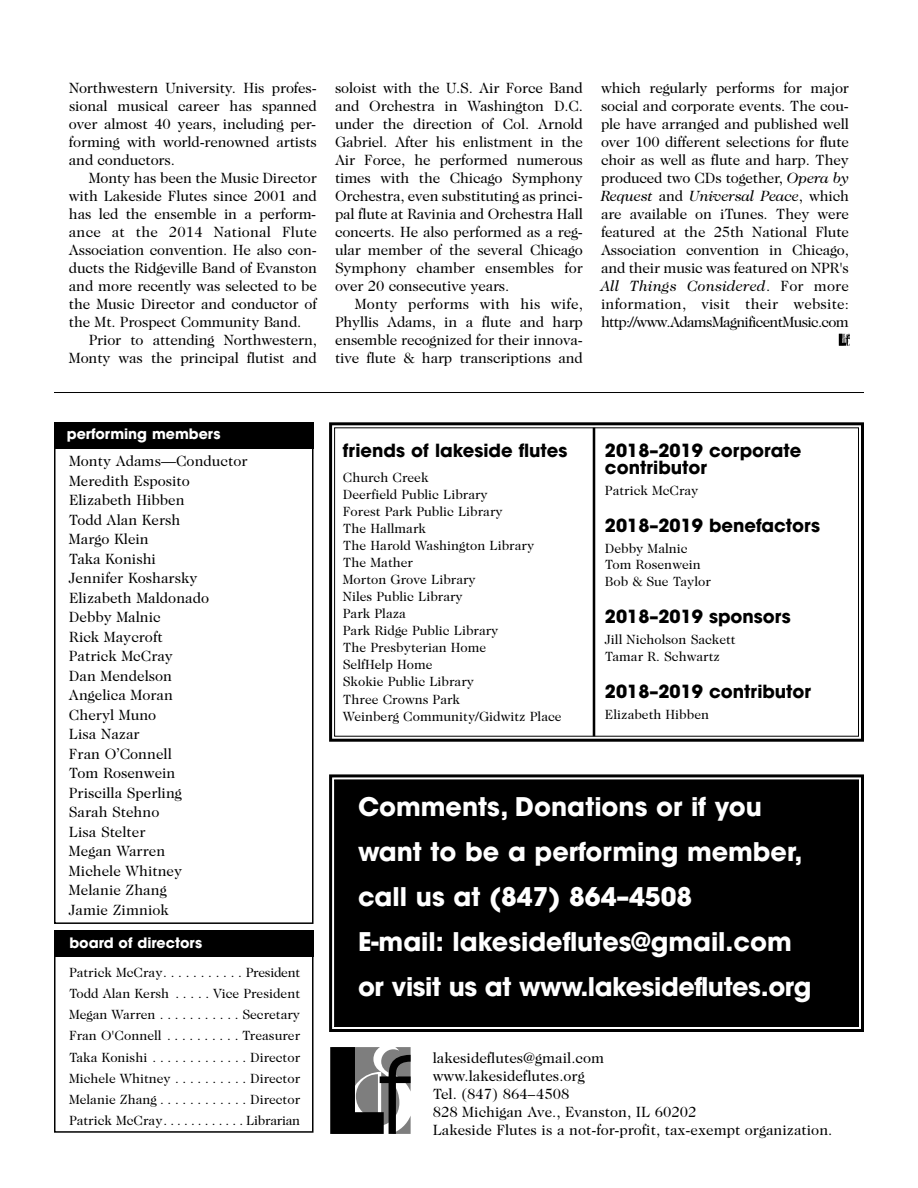
<style>
.page{position:relative;width:918px;height:1188px;background:#fff}
.page>*{position:absolute;margin:0;border:0;box-sizing:border-box;transform-origin:0 0}
.t1{font:700 25.5px/45px "Avant Garde";color:#fff}
.t2{font:700 18px/16.5px "Avant Garde";color:#000}
.t3{font:15px/18px "Caslon Two Twenty Four";color:#000;text-align:justify}
.t4{font:700 14.25px "Avant Garde";color:#fff}
.t5{font:13.5px/17.1px "Caslon Two Twenty Four";color:#000}
.s1{font-style:italic}
</style>
<div class="page">
<svg style="left:330px;top:1047px;width:81px;height:87px;background:#525252"></svg>
<svg style="left:839px;top:334px;width:11px;height:12px"></svg>
<div style="left:335px;top:780px;width:523px;height:246px;background:#000"></div>
<div style="left:329px;top:774px;width:535px;height:258px;border:3px solid #000"></div>
<div style="left:334px;top:779px;width:525px;height:248px;border:1px solid #000"></div>
<hr style="left:54px;top:392px;width:810px;height:1px;background:#000">
<div style="left:54px;top:932px;width:260px;height:201px;border:2px solid #000"></div>
<div style="left:54px;top:931px;width:260px;height:26px;background:#000"></div>
<div style="left:54px;top:423px;width:260px;height:501px;border:2px solid #000"></div>
<div style="left:54px;top:422px;width:260px;height:26px;background:#000"></div>
<div style="left:329px;top:422px;width:535px;height:320px;border:3px solid #000"></div>
<div style="left:334px;top:427px;width:525px;height:310px;border:1px solid #000"></div>
<hr style="left:593px;top:428px;width:2px;height:308px;background:#000">
<p class="t3" style="left:69px;top:80px;width:249px">Northwestern University. His profes&shy;sional musical career has spanned over almost 40 years, including per&shy;forming with world-renowned artists and conductors.</p>
<p class="t3" style="left:69px;top:170px;width:249px;text-indent:20px">Monty has been the Music Director with Lakeside Flutes since 2001 and has led the ensemble in a perform&shy;ance at the 2014 National Flute Association convention. He also con&shy;ducts the Ridgeville Band of Evanston and more recently was selected to be the Music Director and conductor of the Mt. Prospect Community Band.</p>
<p class="t3" style="left:69px;top:332px;width:249px;text-align:right">Prior to attending Northwestern,<br>Monty was the principal flutist and</p>
<p class="t3" style="left:335px;top:80px;width:249px">soloist with the U.S. Air Force Band and Orchestra in Washington D.C. under the direction of Col. Arnold Gabriel. After his enlistment in the Air Force, he performed numerous times with the Chicago Symphony Orchestra, even substituting as princi&shy;pal flute at Ravinia and Orchestra Hall concerts. He also performed as a reg&shy;ular member of the several Chicago Symphony chamber ensembles for over 20 consecutive years.</p>
<p class="t3" style="left:335px;top:296px;width:249px;text-indent:20px">Monty performs with his wife, Phyllis Adams, in a flute and harp ensemble recognized for their innova&shy;tive flute &amp; harp transcriptions and</p>
<p class="t3" style="left:601px;top:80px;width:249px">which regularly performs for major social and corporate events. The cou&shy;ple have arranged and published well over 100 different selections for flute choir as well as flute and harp. They produced two CDs together, <span class="s1">Opera by Request</span> and <span class="s1">Universal Peace</span>, which are available on iTunes. They were featured at the 25th National Flute Association convention in Chicago, and their music was featured on NPR's <span class="s1">All Things Considered</span>. For more information, visit their website: http://www.AdamsMagnificentMusic.com</p>
<p class="t4" style="left:67px;top:429px;width:155px">performing members</p>
<p class="t3" style="left:69px;top:453px;width:180px;line-height:19.5px;text-align:left">Monty Adams—Conductor<br>Meredith Esposito<br>Elizabeth Hibben<br>Todd Alan Kersh<br>Margo Klein<br>Taka Konishi<br>Jennifer Kosharsky<br>Elizabeth Maldonado<br>Debby Malnic<br>Rick Maycroft<br>Patrick McCray<br>Dan Mendelson<br>Angelica Moran<br>Cheryl Muno<br>Lisa Nazar<br>Fran O’Connell<br>Tom Rosenwein<br>Priscilla Sperling<br>Sarah Stehno<br>Lisa Stelter<br>Megan Warren<br>Michele Whitney<br>Melanie Zhang<br>Jamie Zimniok</p>
<p class="t4" style="left:69px;top:938px;width:134px">board of directors</p>
<p class="t5" style="left:69px;top:962px;width:233px;line-height:21.3px;text-align:justify">Patrick McCray. . . . . . . . . . . President Todd Alan Kersh . . . . . Vice President Megan Warren . . . . . . . . . . . Secretary Fran O'Connell . . . . . . . . . . Treasurer Taka Konishi . . . . . . . . . . . . . Director Michele Whitney . . . . . . . . . . Director Melanie Zhang . . . . . . . . . . . . Director Patrick McCray. . . . . . . . . . . . Librarian</p>
<p class="t2" style="left:343px;top:445px;width:226px">friends of lakeside flutes</p>
<p class="t5" style="left:343px;top:470px;width:220px">Church Creek<br>Deerfield Public Library<br>Forest Park Public Library<br>The Hallmark<br>The Harold Washington Library<br>The Mather<br>Morton Grove Library<br>Niles Public Library<br>Park Plaza<br>Park Ridge Public Library<br>The Presbyterian Home<br>SelfHelp Home<br>Skokie Public Library<br>Three Crowns Park<br>Weinberg Community/Gidwitz Place</p>
<p class="t2" style="left:605px;top:445px;width:198px">2018–2019 corporate contributor</p>
<p class="t5" style="left:605px;top:483px;width:95px">Patrick McCray</p>
<p class="t2" style="left:605px;top:519px;width:217px">2018–2019 benefactors</p>
<p class="t5" style="left:605px;top:541px;width:107px;line-height:16.5px">Debby Malnic<br>Tom Rosenwein<br>Bob &amp; Sue Taylor</p>
<p class="t2" style="left:605px;top:610px;width:187px">2018–2019 sponsors</p>
<p class="t5" style="left:605px;top:632px;width:132px;line-height:16.5px">Jill Nicholson Sackett<br>Tamar R. Schwartz</p>
<p class="t2" style="left:605px;top:685px;width:208px">2018–2019 contributor</p>
<p class="t5" style="left:605px;top:706px;width:106px">Elizabeth Hibben</p>
<h1 class="t1" style="left:358px;top:787px;width:455px">Comments, Donations or if you want to be a performing member, call us at (847) 864–4508<br>E-mail: lakesideflutes@gmail.com or visit us at www.lakesideflutes.org</h1>
<p class="t3" style="left:433px;top:1050px;width:401px;text-align:left">lakesideflutes@gmail.com<br>www.lakesideflutes.org<br>Tel. (847) 864–4508<br>828 Michigan Ave., Evanston, IL 60202<br>Lakeside Flutes is a not-for-profit, tax-exempt organization.</p>
</div>
